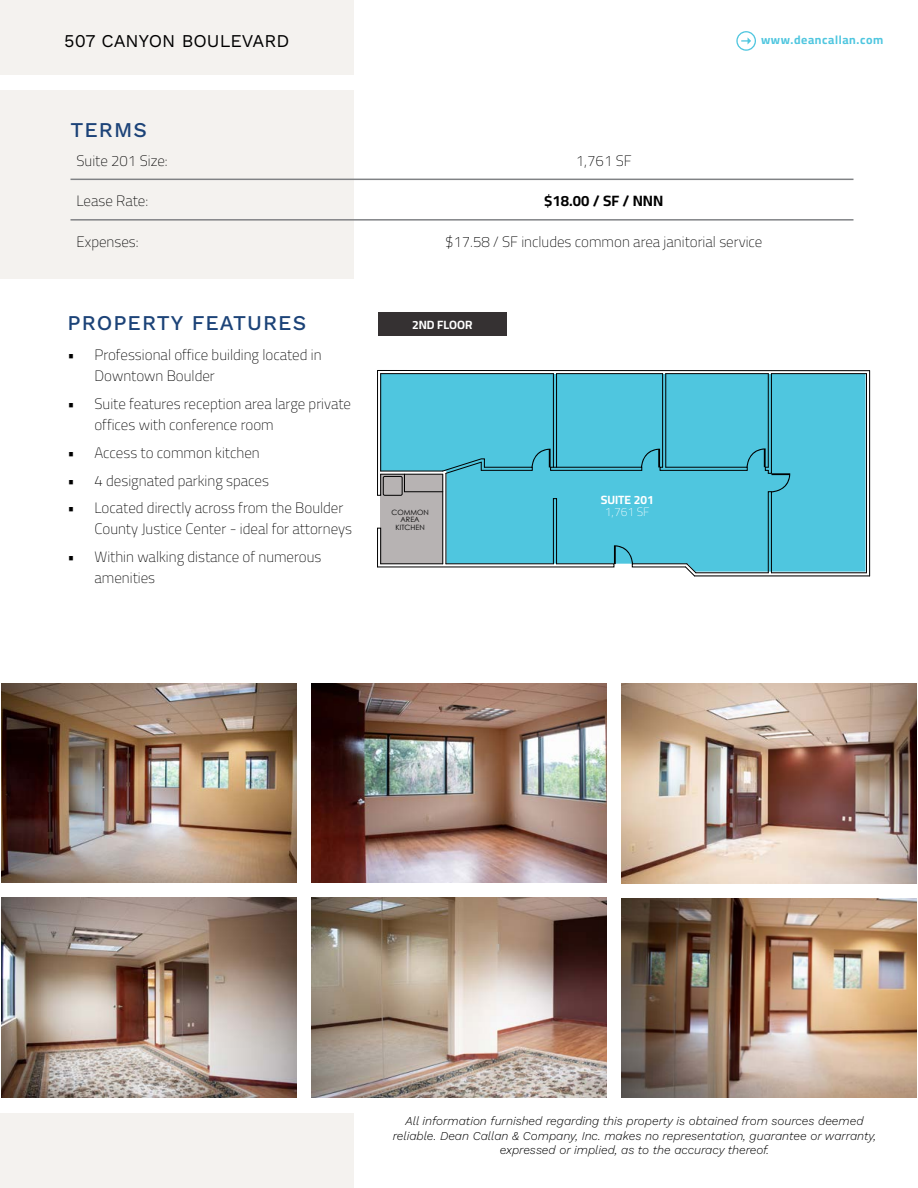
<style>
.page{position:relative;width:918px;height:1188px;background:#fff}
.page>*{position:absolute;margin:0;border:0;box-sizing:border-box;transform-origin:0 0}
.t1{font:500 21px "Work Sans";letter-spacing:.05em;color:#1c4378}
.t2{font:18px "Work Sans";color:#000}
.t3{font:15px/21px "Cairo";color:#000}
.t4{font:italic 300 12px/14.4px "Work Sans";color:#000;text-align:center}
.t5{font:12px "Cairo";color:#fff}
.t6{font:12px "Cairo";letter-spacing:.05em;color:#4fc6df}
.t7{font:7.2px/7.2px "Century Gothic";color:#000;text-align:center}
</style>
<div class="page">
<div style="left:380px;top:496px;width:486px;height:76px;background:#4fc6df"></div>
<div style="left:0;top:0;width:354px;height:279px;background:#f4f2ef"></div>
<div style="left:0;top:75px;width:354px;height:15px;background:#fff"></div>
<hr style="left:70px;top:179px;width:284px;height:1px;background:#808285">
<hr style="left:354px;top:179px;width:500px;height:1px;background:#808285">
<hr style="left:70px;top:219px;width:284px;height:2px;background:#808285">
<hr style="left:354px;top:219px;width:500px;height:2px;background:#808285">
<svg style="left:736px;top:31px;width:20px;height:20px"></svg>
<div style="left:1px;top:1112px;width:353px;height:76px;background:#f4f2ef"></div>
<div style="left:378px;top:312px;width:129px;height:24px;background:#353132"></div>
<div style="left:0;top:1098px;width:918px;height:15px;background:#fff"></div>
<div style="left:381px;top:474px;width:62px;height:90px;background:#b7b3b3"></div>
<div style="left:553px;top:498px;width:4px;height:66px;border:1px solid #000"></div>
<hr style="left:869px;top:371px;width:1px;height:205px;background:#000">
<hr style="left:866px;top:374px;width:1px;height:199px;background:#000">
<hr style="left:696px;top:572px;width:72px;height:1px;background:#000">
<hr style="left:771px;top:572px;width:95px;height:1px;background:#000">
<hr style="left:695px;top:576px;width:175px;height:1px;background:#000">
<div style="left:768px;top:491px;width:4px;height:82px;border:1px solid #000"></div>
<hr style="left:446px;top:473px;width:1px;height:91px;background:#000">
<hr style="left:442px;top:474px;width:1px;height:90px;background:#000">
<svg style="left:377px;top:527px;width:320px;height:50px"></svg>
<svg style="left:377px;top:370px;width:493px;height:126px;background:#52bdd3"></svg>
<img style="left:312px;top:898px;width:294px;height:199px">
<img style="left:622px;top:898px;width:295px;height:200px">
<img style="left:1px;top:898px;width:295px;height:199px">
<img style="left:312px;top:683px;width:294px;height:200px">
<img style="left:622px;top:684px;width:295px;height:199px">
<img style="left:1px;top:683px;width:295px;height:200px">
<p class="t2" style="left:64px;top:27px;width:227px">507 CANYON BOULEVARD</p>
<p class="t6" style="left:761px;top:31px;width:124px">www.deancallan.com</p>
<h1 class="t1" style="left:70px;top:114px;width:78px">TERMS</h1>
<p class="t3" style="left:76px;top:151px;width:93px">Suite 201 Size:</p>
<p class="t3" style="left:576px;top:151px;width:57px">1,761 SF</p>
<p class="t3" style="left:76px;top:191px;width:73px">Lease Rate:</p>
<p class="t3" style="left:544px;top:191px;width:121px">$18.00 / SF / NNN</p>
<p class="t3" style="left:76px;top:232px;width:64px">Expenses:</p>
<p class="t3" style="left:445px;top:232px;width:319px">$17.58 / SF includes common area janitorial service</p>
<h1 class="t1" style="left:68px;top:307px;width:240px">PROPERTY FEATURES</h1>
<p class="t3" style="left:95px;top:345px;width:229px;text-indent:-27px">• Professional office building located in<br>Downtown Boulder</p>
<p class="t3" style="left:95px;top:394px;width:258px;text-indent:-27px">• Suite features reception area large private offices with conference room</p>
<p class="t3" style="left:68px;top:442px;width:194px">• Access to common kitchen</p>
<p class="t3" style="left:68px;top:470px;width:203px">• 4 designated parking spaces</p>
<p class="t3" style="left:95px;top:498px;width:259px;text-indent:-27px">• Located directly across from the Boulder<br>County Justice Center - ideal for attorneys</p>
<p class="t3" style="left:95px;top:547px;width:228px;text-indent:-27px">• Within walking distance of numerous amenities</p>
<p class="t5" style="left:412px;top:316px;width:62px">2ND FLOOR</p>
<p class="t5" style="left:601px;top:491px;width:55px">SUITE 201</p>
<p class="t7" style="left:391px;top:509px;width:39px">COMMON</p>
<p class="t5" style="left:605px;top:503px;width:46px">1,761 SF</p>
<p class="t7" style="left:396px;top:516px;width:31px">AREA<br>KITCHEN</p>
<p class="t4" style="left:393px;top:1113px;width:485px">All information furnished regarding this property is obtained from sources deemed reliable. Dean Callan &amp; Company, Inc. makes no representation, guarantee or warranty, expressed or implied, as to the accuracy thereof.</p>
</div>
